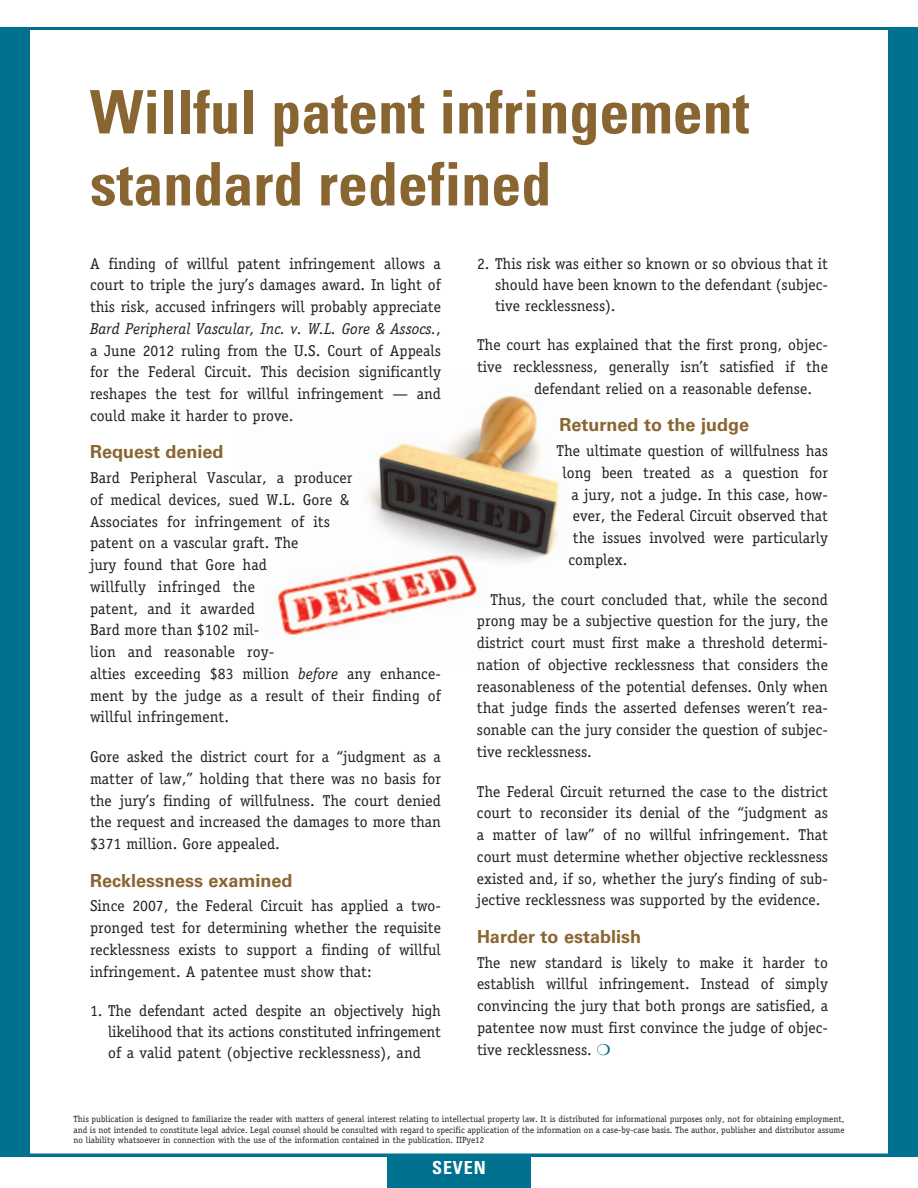
<style>
.page{position:relative;width:918px;height:1188px;background:#fff}
.page>*{position:absolute;margin:0;border:0;box-sizing:border-box;transform-origin:0 0}
.t1{font:700 condensed 60px/72px "Univers LT Std";color:#896531}
.t2{font:700 18px "Univers LT Std";color:#896531}
.t3{font:700 condensed 18px "Univers LT Std";letter-spacing:.05em;color:#fff}
.t4{font:15.75px/21.8px "Officina Serif Std";color:#231f20;text-align:justify}
.t5{font:9px/10.5px "Officina Serif Std";color:#231f20;text-align:justify}
.s1{font-style:italic}
</style>
<div class="page">
<div style="left:0;top:27px;width:918px;height:1129px;background:#00718e"></div>
<div style="left:27px;top:27px;width:864px;height:1129px;background:#fff;border:3px solid #00718e"></div>
<div style="left:387px;top:1156px;width:144px;height:32px;background:#00718e"></div>
<img style="left:274px;top:395px;width:287px;height:240px">
<h1 class="t1" style="left:90px;top:76px;width:661px">Willful patent infringement standard redefined</h1>
<p class="t4" style="left:90px;top:253px;width:353px">A finding of willful patent infringement allows a court to triple the jury’s damages award. In light of this risk, accused infringers will probably appreciate <span class="s1">Bard Peripheral Vascular, Inc. v. W.L. Gore &amp; Assocs.</span>, a June 2012 ruling from the U.S. Court of Appeals for the Federal Circuit. This decision significantly reshapes the test for willful infringement — and could make it harder to prove.</p>
<p class="t2" style="left:90px;top:442px;width:135px">Request denied</p>
<p class="t4" style="left:90px;top:467px;width:352px;text-align:left">Bard Peripheral Vascular, a producer<br>of medical devices, sued W.L. Gore &amp;<br>Associates for infringement of its<br>patent on a vascular graft. The<br>jury found that Gore had<br>willfully infringed the<br>patent, and it awarded<br>Bard more than $102 mil-<br>lion and reasonable roy-<br>alties exceeding $83 million <span class="s1">before</span> any enhance&shy;ment by the judge as a result of their finding of willful infringement.</p>
<p class="t4" style="left:90px;top:746px;width:353px">Gore asked the district court for a “judgment as a matter of law,” holding that there was no basis for the jury’s finding of willfulness. The court denied the request and increased the damages to more than $371 million. Gore appealed.</p>
<p class="t2" style="left:90px;top:870px;width:204px">Recklessness examined</p>
<p class="t4" style="left:90px;top:895px;width:353px">Since 2007, the Federal Circuit has applied a two&shy;pronged test for determining whether the requisite recklessness exists to support a finding of willful infringement. A patentee must show that:</p>
<p class="t4" style="left:108px;top:1000px;width:335px;line-height:21px;text-indent:-18px">1. The defendant acted despite an objectively high likelihood that its actions constituted infringement of a valid patent (objective recklessness), and</p>
<p class="t4" style="left:495px;top:253px;width:335px;line-height:21px;text-indent:-18px">2. This risk was either so known or so obvious that it should have been known to the defendant (subjec&shy;tive recklessness).</p>
<p class="t4" style="left:477px;top:334px;width:352px">The court has explained that the first prong, objec-</p>
<p class="t4" style="left:477px;top:356px;width:352px">tive recklessness, generally isn’t satisfied if the</p>
<p class="t4" style="left:534px;top:378px;width:280px">defendant relied on a reasonable defense.</p>
<p class="t2" style="left:560px;top:415px;width:191px">Returned to the judge</p>
<p class="t4" style="left:556px;top:440px;width:273px">The ultimate question of willfulness has</p>
<p class="t4" style="left:563px;top:462px;width:267px">long been treated as a question for</p>
<p class="t4" style="left:571px;top:484px;width:258px">a jury, not a judge. In this case, how-</p>
<p class="t4" style="left:573px;top:505px;width:256px">ever, the Federal Circuit observed that</p>
<p class="t4" style="left:573px;top:527px;width:257px">the issues involved were particularly</p>
<p class="t4" style="left:568px;top:549px;width:60px">complex.</p>
<p class="t4" style="left:477px;top:589px;width:353px;text-indent:13px">Thus, the court concluded that, while the second prong may be a subjective question for the jury, the district court must first make a threshold determi&shy;nation of objective recklessness that considers the reasonableness of the potential defenses. Only when that judge finds the asserted defenses weren’t rea&shy;sonable can the jury consider the question of subjec&shy;tive recklessness.</p>
<p class="t4" style="left:477px;top:781px;width:353px">The Federal Circuit returned the case to the district court to reconsider its denial of the “judgment as a matter of law” of no willful infringement. That court must determine whether objective recklessness existed and, if so, whether the jury’s finding of sub&shy;jective recklessness was supported by the evidence.</p>
<p class="t2" style="left:477px;top:926px;width:166px">Harder to establish</p>
<p class="t4" style="left:477px;top:952px;width:353px">The new standard is likely to make it harder to establish willful infringement. Instead of simply convincing the jury that both prongs are satisfied, a patentee now must first convince the judge of objec&shy;tive recklessness.</p>
<p class="t5" style="left:74px;top:1114px;width:773px">This publication is designed to familiarize the reader with matters of general interest relating to intellectual property law. It is distributed for informational purposes only, not for obtaining employment, and is not intended to constitute legal advice. Legal counsel should be consulted with regard to specific application of the information on a case-by-case basis. The author, publisher and distributor assume no liability whatsoever in connection with the use of the information contained in the publication. IIPye12</p>
<p class="t3" style="left:432px;top:1157px;width:55px">SEVEN</p>
</div>
